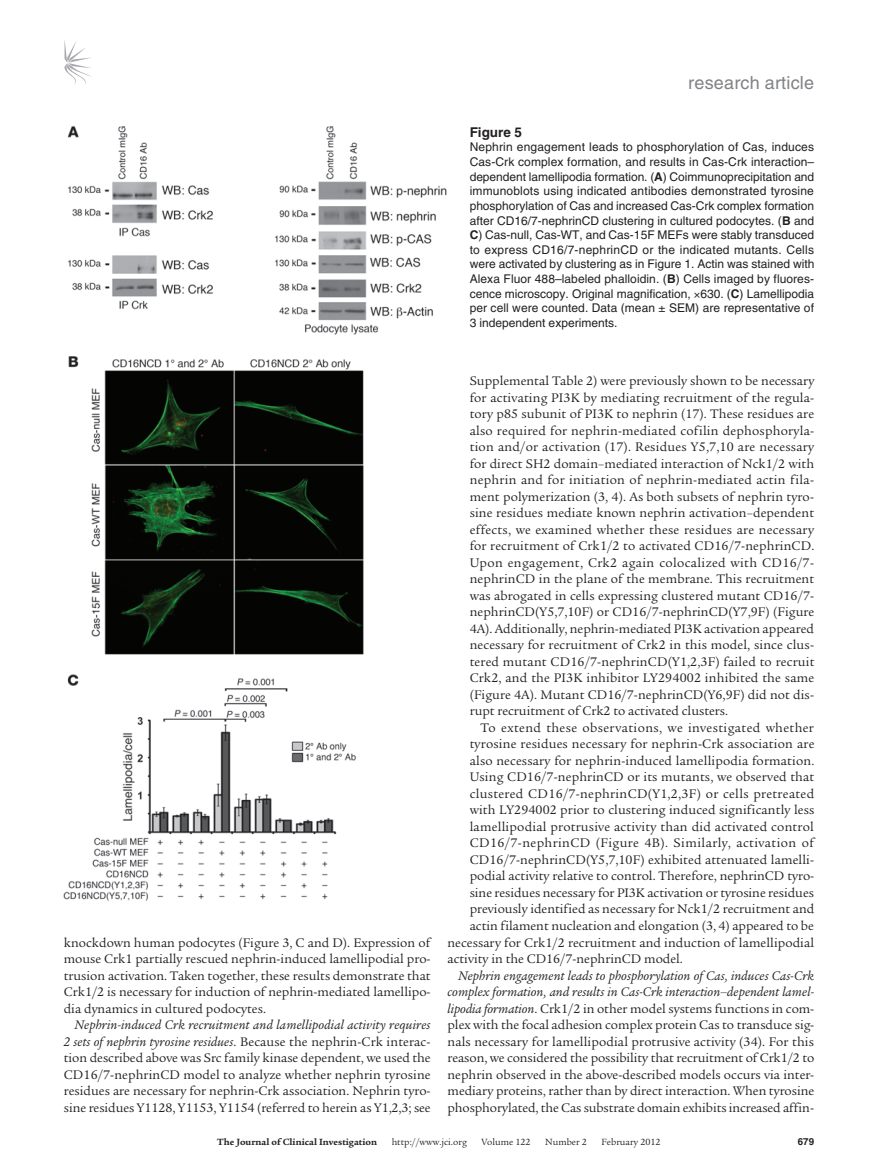
<style>
.page{position:relative;width:878px;height:1175px;background:#fff}
.page>*{position:absolute;margin:0;border:0;box-sizing:border-box;transform-origin:0 0}
.t1{font:18px "Helvetica LT Std";letter-spacing:.01em;color:#808285}
.t2{font:13.5px/16.5px "Legacy Serif Std";letter-spacing:.005em;color:#231f20;text-align:justify}
.t3{font:13.5px "Legacy Serif Std";letter-spacing:.03em;color:#231f20}
.t4{font:13.5px "Legacy Serif Std";letter-spacing:.025em;color:#231f20}
.t5{font:700 13.5px "Helvetica LT Std";color:#231f20}
.t6{font:12px/14.7px "Helvetica LT Std";color:#231f20;text-align:justify}
.t7{font:9.75px "Legacy Serif Std";color:#231f20}
.t8{font:700 9.75px "Legacy Serif Std";color:#231f20}
.t9{font:700 9.75px "Helvetica LT Std";color:#231f20}
.s1{font-weight:700}
.s2{font-style:italic}
</style>
<div class="page">
<svg style="left:64px;top:40px;width:27px;height:45px"></svg>
<img style="left:63px;top:126px;width:384px;height:775px">
<h1 class="t1" style="left:688px;top:73px;width:127px">research article</h1>
<p class="t5" style="left:469px;top:124px;width:54px">Figure 5</p>
<p class="t6" style="left:469px;top:140px;width:346px">Nephrin engagement leads to phosphorylation of Cas, induces Cas-Crk complex formation, and results in Cas-Crk interaction– dependent lamellipodia formation. (<span class="s1">A</span>) Coimmunoprecipitation and immunoblots using indicated antibodies demonstrated tyrosine phosphorylation of Cas and increased Cas-Crk complex formation after CD16/7-nephrinCD clustering in cultured podocytes. (<span class="s1">B</span> and <span class="s1">C</span>) Cas-null, Cas-WT, and Cas-15F MEFs were stably transduced to express CD16/7-nephrinCD or the indicated mutants. Cells were activated by clustering as in Figure 1. Actin was stained with Alexa Fluor 488–labeled phalloidin. (<span class="s1">B</span>) Cells imaged by fluores&shy;cence microscopy. Original magnification, 630. (<span class="s1">C</span>) Lamellipodia per cell were counted. Data (mean ± SEM) are representative of 3 independent experiments.</p>
<p class="t2" style="left:64px;top:934px;width:368px">knockdown human podocytes (Figure 3, C and D). Expression of mouse Crk1 partially rescued nephrin-induced lamellipodial pro&shy;trusion activation. Taken together, these results demonstrate that Crk1/2 is necessary for induction of nephrin-mediated lamellipo&shy;dia dynamics in cultured podocytes.</p>
<p class="t2" style="left:64px;top:1016px;width:368px;text-indent:11px"><span class="s2">Nephrin-induced Crk recruitment and lamellipodial activity requires 2 sets of nephrin tyrosine residues</span>. Because the nephrin-Crk interac&shy;tion described above was Src family kinase dependent, we used the CD16/7-nephrinCD model to analyze whether nephrin tyrosine residues are necessary for nephrin-Crk association. Nephrin tyro&shy;sine residues Y1128, Y1153, Y1154 (referred to herein as Y1,2,3; see</p>
<p class="t2" style="left:469px;top:373px;width:346px">Supplemental Table 2) were previously shown to be necessary for activating PI3K by mediating recruitment of the regula&shy;tory p85 subunit of PI3K to nephrin (17). These residues are also required for nephrin-mediated cofilin dephosphoryla&shy;tion and/or activation (17). Residues Y5,7,10 are necessary for direct SH2 domain–mediated interaction of Nck1/2 with nephrin and for initiation of nephrin-mediated actin fila&shy;ment polymerization (3, 4). As both subsets of nephrin tyro&shy;sine residues mediate known nephrin activation–dependent effects, we examined whether these residues are necessary for recruitment of Crk1/2 to activated CD16/7-nephrinCD.<br>Upon engagement, Crk2 again colocalized with CD16/7- nephrinCD in the plane of the membrane. This recruitment was abrogated in cells expressing clustered mutant CD16/7- nephrinCD(Y5,7,10F) or CD16/7-nephrinCD(Y7,9F) (Figure 4A). Additionally, nephrin-mediated PI3K activation appeared necessary for recruitment of Crk2 in this model, since clus&shy;tered mutant CD16/7-nephrinCD(Y1,2,3F) failed to recruit Crk2, and the PI3K inhibitor LY294002 inhibited the same (Figure 4A). Mutant CD16/7-nephrinCD(Y6,9F) did not dis&shy;rupt recruitment of Crk2 to activated clusters.</p>
<p class="t3" style="left:480px;top:720px;width:335px">To extend these observations, we investigated whether</p>
<p class="t2" style="left:469px;top:736px;width:346px">tyrosine residues necessary for nephrin-Crk association are</p>
<p class="t2" style="left:469px;top:752px;width:346px">also necessary for nephrin-induced lamellipodia formation.</p>
<p class="t2" style="left:469px;top:769px;width:346px">Using CD16/7-nephrinCD or its mutants, we observed that</p>
<p class="t4" style="left:469px;top:786px;width:346px">clustered CD16/7-nephrinCD(Y1,2,3F) or cells pretreated</p>
<p class="t2" style="left:469px;top:802px;width:346px">with LY294002 prior to clustering induced significantly less</p>
<p class="t2" style="left:469px;top:818px;width:346px">lamellipodial protrusive activity than did activated control</p>
<p class="t3" style="left:469px;top:835px;width:346px">CD16/7-nephrinCD (Figure 4B). Similarly, activation of</p>
<p class="t2" style="left:469px;top:851px;width:346px">CD16/7-nephrinCD(Y5,7,10F) exhibited attenuated lamelli-</p>
<p class="t2" style="left:469px;top:868px;width:346px">podial activity relative to control. Therefore, nephrinCD tyro-</p>
<p class="t2" style="left:469px;top:884px;width:346px">sine residues necessary for PI3K activation or tyrosine residues</p>
<p class="t2" style="left:469px;top:901px;width:346px">previously identified as necessary for Nck1/2 recruitment and</p>
<p class="t2" style="left:469px;top:917px;width:345px">actin filament nucleation and elongation (3, 4) appeared to be</p>
<p class="t2" style="left:447px;top:934px;width:368px">necessary for Crk1/2 recruitment and induction of lamellipodial</p>
<p class="t2" style="left:447px;top:950px;width:237px">activity in the CD16/7-nephrinCD model.</p>
<p class="t2" style="left:447px;top:967px;width:368px;text-indent:11px"><span class="s2">Nephrin engagement leads to phosphorylation of Cas, induces Cas-Crk complex formation, and results in Cas-Crk interaction–dependent lamel&shy;lipodia formation</span>. Crk1/2 in other model systems functions in com&shy;plex with the focal adhesion complex protein Cas to transduce sig&shy;nals necessary for lamellipodial protrusive activity (34). For this reason, we considered the possibility that recruitment of Crk1/2 to nephrin observed in the above-described models occurs via inter&shy;mediary proteins, rather than by direct interaction. When tyrosine phosphorylated, the Cas substrate domain exhibits increased affin-</p>
<p class="t8" style="left:217px;top:1135px;width:161px">The Journal of Clinical Investigation</p>
<p class="t7" style="left:391px;top:1136px;width:77px">http://www.jci.org</p>
<p class="t7" style="left:481px;top:1136px;width:50px">Volume 122</p>
<p class="t7" style="left:545px;top:1136px;width:43px">Number 2</p>
<p class="t7" style="left:601px;top:1136px;width:61px">February 2012</p>
<p class="t9" style="left:797px;top:1135px;width:18px">679</p>
</div>
